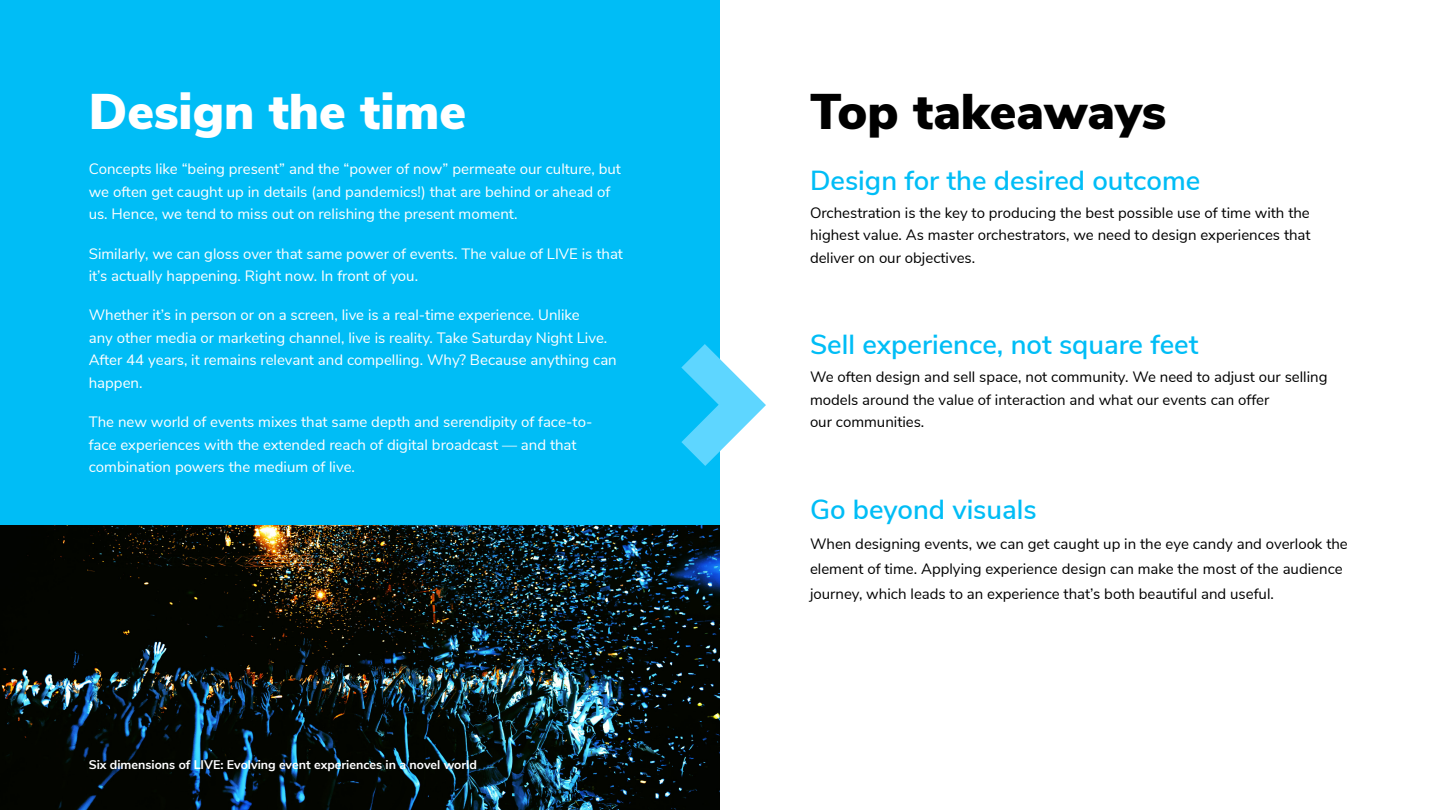
<style>
.page{position:relative;width:1440px;height:810px;background:#fff}
.page>*{position:absolute;margin:0;border:0;box-sizing:border-box;transform-origin:0 0}
.t1{font:900 50px "Nunito Sans";color:#fff}
.t2{font:900 50px "Nunito Sans";color:#000}
.t3{font:600 27.5px "Nunito Sans";color:#00bdf6}
.t4{font:15px/22.5px "Nunito Sans";color:#fff}
.t5{font:15px/22.5px "Nunito Sans";color:#000}
.t6{font:700 12.5px "Nunito Sans";color:#fff}
</style>
<div class="page">
<div style="left:0;top:0;width:720px;height:810px;background:#00bdf6"></div>
<img style="left:0;top:526px;width:720px;height:284px">
<svg style="left:681px;top:344px;width:85px;height:122px"></svg>
<h1 class="t1" style="left:89px;top:75px;width:379px">Design the time</h1>
<p class="t4" style="left:89px;top:157px;width:534px">Concepts like “being present” and the “power of now” permeate our culture, but we often get caught up in details (and pandemics!) that are behind or ahead of us. Hence, we tend to miss out on relishing the present moment.</p>
<p class="t4" style="left:89px;top:241px;width:536px">Similarly, we can gloss over that same power of events. The value of LIVE is that it’s actually happening. Right now. In front of you.</p>
<p class="t4" style="left:89px;top:303px;width:530px">Whether it’s in person or on a screen, live is a real-time experience. Unlike<br>any other media or marketing channel, live is reality. Take Saturday Night Live.<br>After 44 years, it remains relevant and compelling. Why? Because anything can happen.</p>
<p class="t4" style="left:89px;top:410px;width:505px">The new world of events mixes that same depth and serendipity of face-to&shy;face experiences with the extended reach of digital broadcast — and that combination powers the medium of live.</p>
<p class="t6" style="left:89px;top:755px;width:390px">Six dimensions of LIVE: Evolving event experiences in a novel world</p>
<h1 class="t2" style="left:810px;top:75px;width:358px">Top takeaways</h1>
<h2 class="t3" style="left:810px;top:160px;width:392px">Design for the desired outcome</h2>
<p class="t5" style="left:810px;top:201px;width:502px;text-align:justify">Orchestration is the key to producing the best possible use of time with the highest value. As master orchestrators, we need to design experiences that deliver on our objectives.</p>
<h2 class="t3" style="left:810px;top:325px;width:390px">Sell experience, not square feet</h2>
<p class="t5" style="left:810px;top:365px;width:519px">We often design and sell space, not community. We need to adjust our selling models around the value of interaction and what our events can offer<br>our communities.</p>
<h2 class="t3" style="left:810px;top:489px;width:228px">Go beyond visuals</h2>
<p class="t5" style="left:810px;top:531px;width:539px;line-height:25px">When designing events, we can get caught up in the eye candy and overlook the element of time. Applying experience design can make the most of the audience journey, which leads to an experience that’s both beautiful and useful.</p>
</div>
